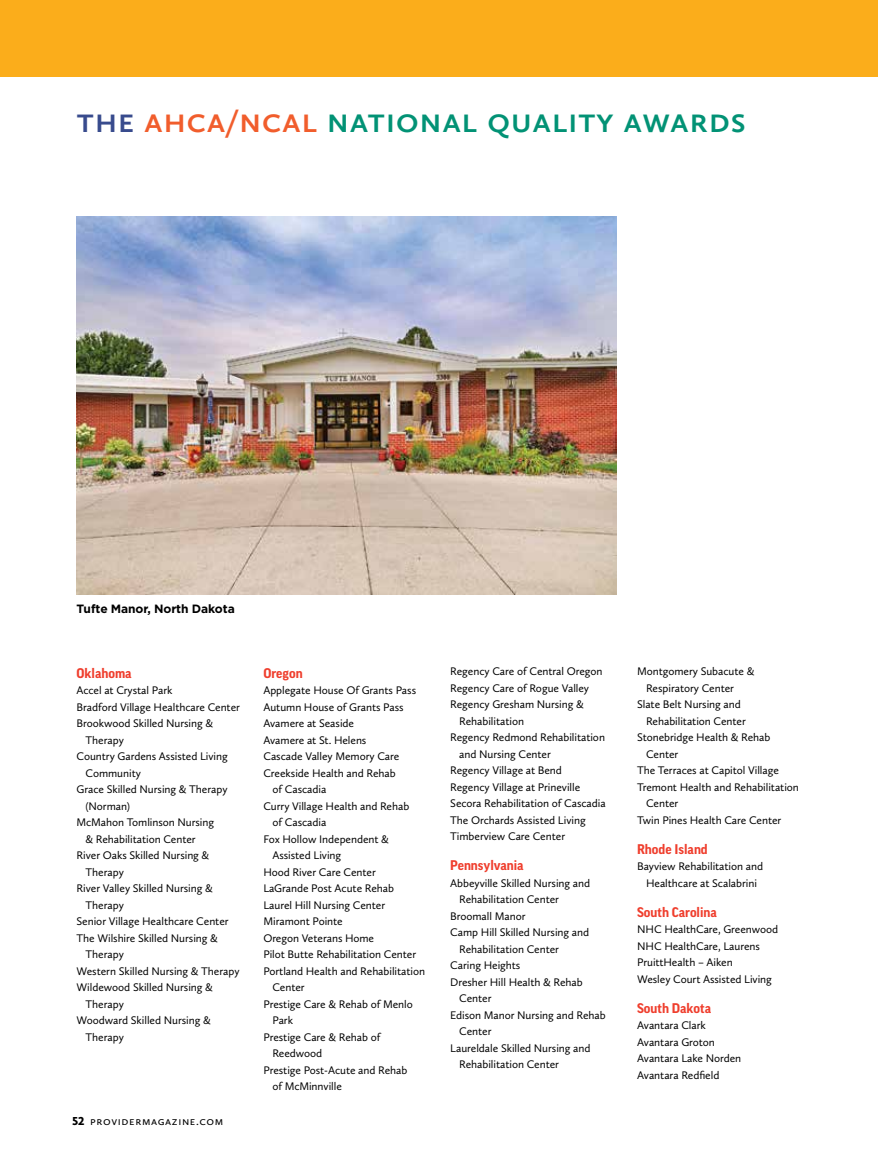
<style>
.page{position:relative;width:878px;height:1175px;background:#fff}
.page>*{position:absolute;margin:0;border:0;box-sizing:border-box;transform-origin:0 0}
.t1{font:600 36px "Calluna Sans";letter-spacing:.015em;color:#029275}
.t2{font:700 13.5px "Good Pro";color:#ef3e2d}
.t3{font:12px "Calluna Sans";letter-spacing:.05em;color:#000}
.t4{font:700 12px "Gotham";letter-spacing:-.005em;color:#000}
.t5{font:11.4px/16.5px "Calluna Sans";letter-spacing:-.005em;color:#000}
.s1{color:#384b8d}
.s2{color:#f15d2c}
.s3{font-weight:900}
</style>
<div class="page">
<div style="left:0;top:0;width:878px;height:76px;background:#fbad1b"></div>
<img style="left:77px;top:216px;width:539px;height:378px">
<h1 class="t1" style="left:76px;top:98px;width:671px"><span class="s1">the</span> <span class="s2">aHCA/NCAL</span> national quality awards</h1>
<p class="t4" style="left:76px;top:600px;width:160px">Tufte Manor, North Dakota</p>
<p class="t2" style="left:76px;top:665px;width:57px">Oklahoma</p>
<p class="t5" style="left:76px;top:682px;width:97px">Accel at Crystal Park</p>
<p class="t5" style="left:76px;top:698px;width:165px">Bradford Village Healthcare Center</p>
<p class="t5" style="left:76px;top:715px;width:138px">Brookwood Skilled Nursing &amp;</p>
<p class="t5" style="left:85px;top:731px;width:40px">Therapy</p>
<p class="t5" style="left:76px;top:748px;width:153px">Country Gardens Assisted Living</p>
<p class="t5" style="left:85px;top:764px;width:57px">Community</p>
<p class="t5" style="left:76px;top:781px;width:152px">Grace Skilled Nursing &amp; Therapy</p>
<p class="t5" style="left:85px;top:797px;width:46px">(Norman)</p>
<p class="t5" style="left:76px;top:814px;width:139px">McMahon Tomlinson Nursing</p>
<p class="t5" style="left:86px;top:830px;width:112px">&amp; Rehabilitation Center</p>
<p class="t5" style="left:77px;top:847px;width:134px">River Oaks Skilled Nursing &amp;</p>
<p class="t5" style="left:86px;top:863px;width:40px">Therapy</p>
<p class="t5" style="left:77px;top:880px;width:138px">River Valley Skilled Nursing &amp;</p>
<p class="t5" style="left:86px;top:896px;width:40px">Therapy</p>
<p class="t5" style="left:77px;top:913px;width:154px">Senior Village Healthcare Center</p>
<p class="t5" style="left:77px;top:929px;width:143px">The Wilshire Skilled Nursing &amp;</p>
<p class="t5" style="left:86px;top:946px;width:40px">Therapy</p>
<p class="t5" style="left:77px;top:962px;width:164px">Western Skilled Nursing &amp; Therapy</p>
<p class="t5" style="left:77px;top:979px;width:138px">Wildewood Skilled Nursing &amp;</p>
<p class="t5" style="left:86px;top:995px;width:40px">Therapy</p>
<p class="t5" style="left:77px;top:1012px;width:136px">Woodward Skilled Nursing &amp;</p>
<p class="t5" style="left:86px;top:1028px;width:40px">Therapy</p>
<p class="t3" style="left:72px;top:1114px;width:153px"><span class="s3">52</span> providermagazine.com</p>
<p class="t2" style="left:263px;top:665px;width:41px">Oregon</p>
<p class="t5" style="left:263px;top:682px;width:154px">Applegate House Of Grants Pass</p>
<p class="t5" style="left:263px;top:698px;width:142px">Autumn House of Grants Pass</p>
<p class="t5" style="left:263px;top:715px;width:92px">Avamere at Seaside</p>
<p class="t5" style="left:263px;top:731px;width:104px">Avamere at St. Helens</p>
<p class="t5" style="left:263px;top:748px;width:137px">Cascade Valley Memory Care</p>
<p class="t5" style="left:263px;top:764px;width:134px">Creekside Health and Rehab</p>
<p class="t5" style="left:272px;top:781px;width:56px">of Cascadia</p>
<p class="t5" style="left:263px;top:797px;width:147px">Curry Village Health and Rehab</p>
<p class="t5" style="left:272px;top:814px;width:56px">of Cascadia</p>
<p class="t5" style="left:263px;top:830px;width:127px">Fox Hollow Independent &amp;</p>
<p class="t5" style="left:272px;top:847px;width:70px">Assisted Living</p>
<p class="t5" style="left:263px;top:863px;width:114px">Hood River Care Center</p>
<p class="t5" style="left:263px;top:880px;width:132px">LaGrande Post Acute Rehab</p>
<p class="t5" style="left:263px;top:896px;width:123px">Laurel Hill Nursing Center</p>
<p class="t5" style="left:263px;top:913px;width:81px">Miramont Pointe</p>
<p class="t5" style="left:263px;top:929px;width:112px">Oregon Veterans Home</p>
<p class="t5" style="left:263px;top:946px;width:154px">Pilot Butte Rehabilitation Center</p>
<p class="t5" style="left:263px;top:962px;width:163px">Portland Health and Rehabilitation</p>
<p class="t5" style="left:272px;top:979px;width:34px">Center</p>
<p class="t5" style="left:263px;top:995px;width:151px">Prestige Care &amp; Rehab of Menlo</p>
<p class="t5" style="left:272px;top:1012px;width:22px">Park</p>
<p class="t5" style="left:263px;top:1028px;width:119px">Prestige Care &amp; Rehab of</p>
<p class="t5" style="left:272px;top:1045px;width:51px">Reedwood</p>
<p class="t5" style="left:263px;top:1061px;width:145px">Prestige Post-Acute and Rehab</p>
<p class="t5" style="left:272px;top:1078px;width:71px">of McMinnville</p>
<p class="t5" style="left:450px;top:663px;width:154px">Regency Care of Central Oregon</p>
<p class="t5" style="left:450px;top:679px;width:140px">Regency Care of Rogue Valley</p>
<p class="t5" style="left:450px;top:696px;width:135px">Regency Gresham Nursing &amp;</p>
<p class="t5" style="left:459px;top:712px;width:66px">Rehabilitation</p>
<p class="t5" style="left:450px;top:729px;width:156px">Regency Redmond Rehabilitation</p>
<p class="t5" style="left:459px;top:745px;width:93px">and Nursing Center</p>
<p class="t5" style="left:450px;top:762px;width:113px">Regency Village at Bend</p>
<p class="t5" style="left:450px;top:778px;width:131px">Regency Village at Prineville</p>
<p class="t5" style="left:450px;top:795px;width:157px">Secora Rehabilitation of Cascadia</p>
<p class="t5" style="left:450px;top:811px;width:137px">The Orchards Assisted Living</p>
<p class="t5" style="left:450px;top:828px;width:116px">Timberview Care Center</p>
<p class="t2" style="left:450px;top:857px;width:75px">Pennsylvania</p>
<p class="t5" style="left:450px;top:874px;width:141px">Abbeyville Skilled Nursing and</p>
<p class="t5" style="left:459px;top:891px;width:101px">Rehabilitation Center</p>
<p class="t5" style="left:450px;top:907px;width:77px">Broomall Manor</p>
<p class="t5" style="left:450px;top:924px;width:140px">Camp Hill Skilled Nursing and</p>
<p class="t5" style="left:459px;top:940px;width:101px">Rehabilitation Center</p>
<p class="t5" style="left:450px;top:957px;width:72px">Caring Heights</p>
<p class="t5" style="left:450px;top:973px;width:134px">Dresher Hill Health &amp; Rehab</p>
<p class="t5" style="left:459px;top:990px;width:34px">Center</p>
<p class="t5" style="left:450px;top:1006px;width:157px">Edison Manor Nursing and Rehab</p>
<p class="t5" style="left:459px;top:1023px;width:34px">Center</p>
<p class="t5" style="left:450px;top:1039px;width:142px">Laureldale Skilled Nursing and</p>
<p class="t5" style="left:459px;top:1056px;width:101px">Rehabilitation Center</p>
<p class="t5" style="left:637px;top:663px;width:119px">Montgomery Subacute &amp;</p>
<p class="t5" style="left:646px;top:679px;width:89px">Respiratory Center</p>
<p class="t5" style="left:637px;top:696px;width:105px">Slate Belt Nursing and</p>
<p class="t5" style="left:646px;top:712px;width:101px">Rehabilitation Center</p>
<p class="t5" style="left:637px;top:729px;width:135px">Stonebridge Health &amp; Rehab</p>
<p class="t5" style="left:646px;top:745px;width:34px">Center</p>
<p class="t5" style="left:637px;top:762px;width:143px">The Terraces at Capitol Village</p>
<p class="t5" style="left:637px;top:778px;width:163px">Tremont Health and Rehabilitation</p>
<p class="t5" style="left:646px;top:795px;width:34px">Center</p>
<p class="t5" style="left:637px;top:811px;width:146px">Twin Pines Health Care Center</p>
<p class="t2" style="left:637px;top:841px;width:72px">Rhode Island</p>
<p class="t5" style="left:637px;top:858px;width:128px;text-align:center">Bayview Rehabilitation and<br>Healthcare at Scalabrini</p>
<p class="t2" style="left:637px;top:904px;width:81px">South Carolina</p>
<p class="t5" style="left:637px;top:921px;width:143px">NHC HealthCare, Greenwood<br>NHC HealthCare, Laurens<br>PruittHealth – Aiken<br>Wesley Court Assisted Living</p>
<p class="t2" style="left:637px;top:1000px;width:75px">South Dakota</p>
<p class="t5" style="left:637px;top:1017px;width:106px">Avantara Clark<br>Avantara Groton<br>Avantara Lake Norden<br>Avantara Redfield</p>
</div>
